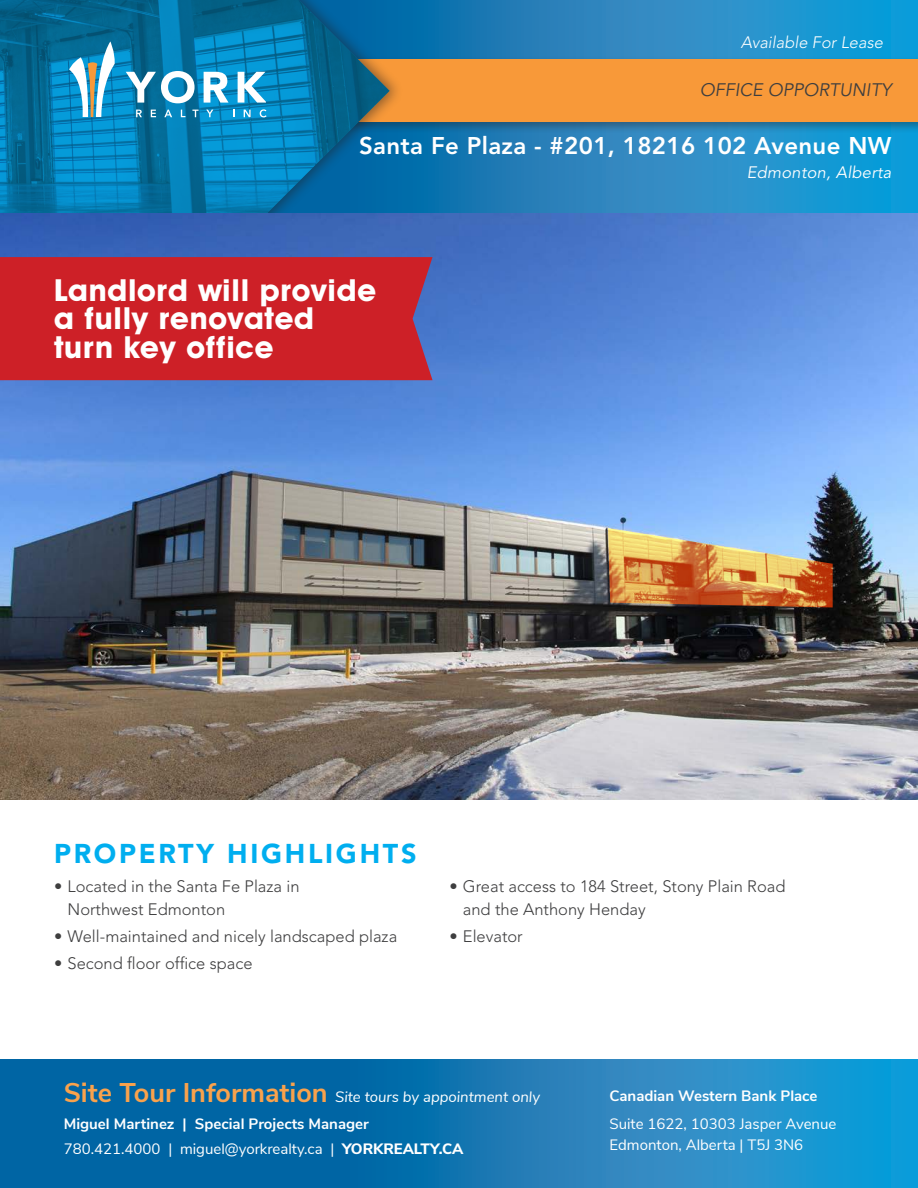
<style>
.page{position:relative;width:918px;height:1188px;background:#fff}
.page>*{position:absolute;margin:0;border:0;box-sizing:border-box;transform-origin:0 0}
.Subhead{font:700 30.6px/28.8px "Avant Garde IT Cby BT";letter-spacing:.025em;color:#fff}
.t1{font:900 27px "Avenir";letter-spacing:.1em;color:#00aeef}
.t2{font:800 24px "Avenir";letter-spacing:.015em;color:#fff}
.t3{font:italic 18px "Avenir";color:#3e3e3f}
.t4{font:300 16.5px/22.5px "Avenir";color:#3e3e3f}
.t5{font:italic 300 16.5px "Avenir";color:#fff}
.t6{font:italic 16.5px "Avenir";letter-spacing:.015em;color:#fff}
.t7{font:15px/21px "Nunito Sans";color:#fff}
.t8{font:700 15px "Nunito Sans";color:#fff}
.t9{font:italic 15px "Nunito Sans";color:#fff}
.s1{font-weight:700;font-style:normal;font-size:27px;color:#f9a24c}
.s2{font-weight:800}
</style>
<div class="page">
<svg style="left:404px;top:0;width:514px;height:213px;background:#2089c3"></svg>
<div style="left:0;top:55px;width:918px;height:78px;background:#231f20;opacity:.4"></div>
<div style="left:0;top:60px;width:918px;height:62px;background:#f89939"></div>
<div style="left:0;top:0;width:404px;height:216px;background:#231f20;opacity:.5"></div>
<img style="left:0;top:0;width:390px;height:213px">
<svg style="left:69px;top:41px;width:46px;height:76px;background:#61aac5"></svg>
<svg style="left:136px;top:110px;width:6px;height:7px"></svg>
<svg style="left:151px;top:110px;width:5px;height:7px"></svg>
<svg style="left:164px;top:110px;width:8px;height:7px"></svg>
<svg style="left:181px;top:110px;width:4px;height:7px"></svg>
<svg style="left:192px;top:110px;width:7px;height:7px"></svg>
<svg style="left:206px;top:110px;width:7px;height:7px"></svg>
<svg style="left:244px;top:110px;width:7px;height:7px"></svg>
<svg style="left:260px;top:109px;width:7px;height:8px"></svg>
<svg style="left:126px;top:71px;width:69px;height:32px;background:#6aadca"></svg>
<svg style="left:204px;top:72px;width:25px;height:31px"></svg>
<svg style="left:238px;top:72px;width:28px;height:31px"></svg>
<img style="left:0;top:213px;width:918px;height:586px">
<div style="left:0;top:257px;width:433px;height:123px;background:#cd2027"></div>
<svg style="left:0;top:1060px;width:918px;height:128px;background:#1179b5"></svg>
<svg style="left:608px;top:528px;width:225px;height:80px;background:#c09367"></svg>
<p class="t5" style="left:741px;top:32px;width:144px">Available For Lease</p>
<p class="t3" style="left:700px;top:80px;width:193px">OFFICE OPPORTUNITY</p>
<p class="t2" style="left:359px;top:131px;width:534px">Santa Fe Plaza - #201, 18216 102 Avenue NW</p>
<p class="t6" style="left:747px;top:162px;width:146px">Edmonton, Alberta</p>
<p class="Subhead" style="left:54px;top:275px;width:323px">Landlord will provide a fully renovated turn key office</p>
<p class="t1" style="left:54px;top:837px;width:364px">PROPERTY HIGHLIGHTS</p>
<p class="t4" style="left:68px;top:875px;width:234px;text-indent:-14px">• Located in the Santa Fe Plaza in<br>Northwest Edmonton</p>
<p class="t4" style="left:54px;top:925px;width:345px">• Well-maintained and nicely landscaped plaza</p>
<p class="t4" style="left:54px;top:952px;width:200px">• Second floor office space</p>
<p class="t4" style="left:463px;top:875px;width:324px;text-indent:-14px">• Great access to 184 Street, Stony Plain Road and the Anthony Henday</p>
<p class="t4" style="left:449px;top:925px;width:75px">• Elevator</p>
<p class="t9" style="left:64px;top:1085px;width:478px"><span class="s1">Site Tour Information</span> Site tours by appointment only</p>
<p class="t8" style="left:64px;top:1113px;width:307px">Miguel Martinez | Special Projects Manager</p>
<p class="t7" style="left:64px;top:1137px;width:401px">780.421.4000 | miguel@yorkrealty.ca | <span class="s2">YORKREALTY.CA</span></p>
<p class="t8" style="left:610px;top:1085px;width:210px">Canadian Western Bank Place</p>
<p class="t7" style="left:610px;top:1112px;width:228px">Suite 1622, 10303 Jasper Avenue<br>Edmonton, Alberta | T5J 3N6</p>
</div>
